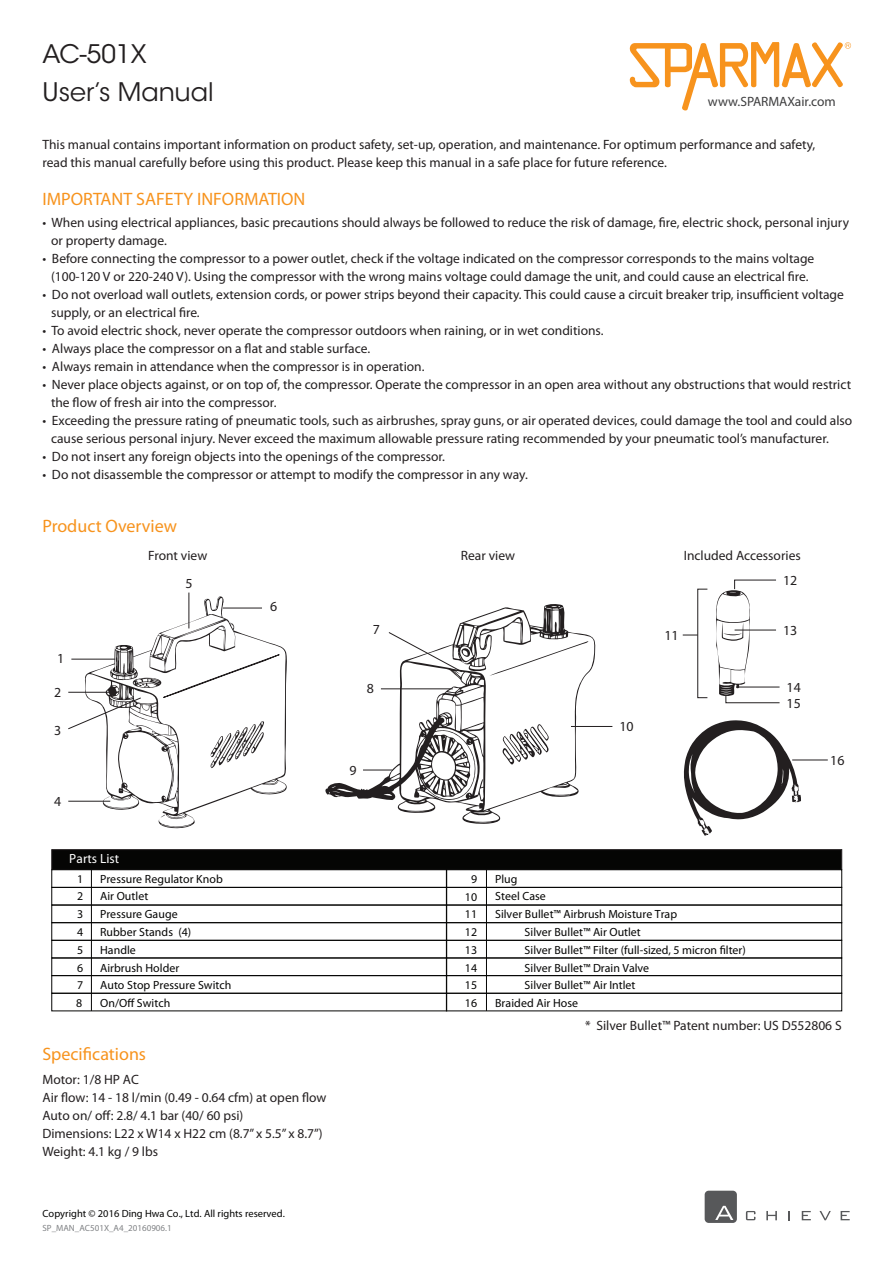
<style>
.page{position:relative;width:893px;height:1263px;background:#fff}
.page>*{position:absolute;margin:0;border:0;box-sizing:border-box;transform-origin:0 0}
.t1{font:25.35px/38.1px "ITC Avant Garde Std";color:#231f20}
.t2{font:18px "Myriad Pro";color:#f7931d}
.t3{font:13.8px/16.4px "Myriad Pro";color:#231f20}
.t4{font:13.5px/18px "Myriad Pro";color:#231f20}
.t5{font:13.5px "Myriad Pro";color:#3e3e3f}
.t6{font:13.35px "Myriad Pro";letter-spacing:.005em;color:#fff}
.t7{font:11.85px/17.7px "Myriad Pro";letter-spacing:.005em;color:#050504;text-align:center}
.t8{font:10.5px "Myriad Pro";color:#050504}
.t9{font:9px "Myriad Pro";color:#808285}
</style>
<div class="page">
<svg style="left:629px;top:42px;width:222px;height:69px"></svg>
<svg style="left:705px;top:1191px;width:32px;height:32px"></svg>
<svg style="left:746px;top:1211px;width:9px;height:9px"></svg>
<svg style="left:766px;top:1211px;width:11px;height:9px"></svg>
<svg style="left:788px;top:1211px;width:2px;height:9px"></svg>
<svg style="left:802px;top:1211px;width:9px;height:9px"></svg>
<svg style="left:819px;top:1211px;width:12px;height:9px"></svg>
<svg style="left:841px;top:1211px;width:9px;height:9px"></svg>
<svg style="left:325px;top:604px;width:271px;height:220px"></svg>
<svg style="left:84px;top:595px;width:203px;height:234px"></svg>
<svg style="left:683px;top:720px;width:118px;height:116px"></svg>
<svg style="left:68px;top:654px;width:212px;height:114px"></svg>
<hr style="left:68px;top:692px;width:41px;height:1px;background:#231f20">
<hr style="left:71px;top:659px;width:44px;height:1px;background:#231f20">
<hr style="left:189px;top:592px;width:1px;height:36px;background:#231f20">
<hr style="left:223px;top:608px;width:39px;height:1px;background:#231f20">
<hr style="left:68px;top:801px;width:42px;height:1px;background:#231f20">
<svg style="left:382px;top:605px;width:206px;height:218px"></svg>
<hr style="left:381px;top:688px;width:72px;height:1px;background:#231f20">
<hr style="left:363px;top:770px;width:30px;height:1px;background:#231f20">
<hr style="left:571px;top:726px;width:41px;height:1px;background:#231f20">
<hr style="left:792px;top:760px;width:36px;height:1px;background:#231f20">
<svg style="left:683px;top:635px;width:14px;height:1px"></svg>
<div style="left:697px;top:589px;width:11px;height:109px;border:1px solid #231f20"></div>
<svg style="left:716px;top:579px;width:64px;height:124px"></svg>
<div style="left:51px;top:849px;width:791px;height:21px;background:#050504;border:1px solid #231f20"></div>
<div style="left:52px;top:869px;width:395px;height:18px;border:1px solid #050504"></div>
<div style="left:52px;top:887px;width:395px;height:18px;border:1px solid #050504"></div>
<div style="left:52px;top:905px;width:395px;height:18px;border:1px solid #050504"></div>
<div style="left:52px;top:922px;width:395px;height:18px;border:1px solid #050504"></div>
<div style="left:52px;top:940px;width:395px;height:18px;border:1px solid #050504"></div>
<div style="left:52px;top:975px;width:395px;height:18px;border:1px solid #050504"></div>
<div style="left:52px;top:993px;width:395px;height:18px;border:1px solid #050504"></div>
<hr style="left:91px;top:870px;width:1px;height:141px;background:#050504">
<div style="left:446px;top:869px;width:396px;height:18px;border:1px solid #050504"></div>
<div style="left:446px;top:887px;width:396px;height:18px;border:1px solid #050504"></div>
<div style="left:446px;top:905px;width:396px;height:18px;border:1px solid #050504"></div>
<div style="left:446px;top:922px;width:396px;height:18px;border:1px solid #050504"></div>
<div style="left:446px;top:940px;width:396px;height:18px;border:1px solid #050504"></div>
<div style="left:446px;top:975px;width:396px;height:18px;border:1px solid #050504"></div>
<div style="left:446px;top:993px;width:396px;height:18px;border:1px solid #050504"></div>
<hr style="left:486px;top:870px;width:1px;height:141px;background:#050504">
<h1 class="t1" style="left:43px;top:35px;width:173px">AC-501X<br>User’s Manual</h1>
<p class="t5" style="left:708px;top:94px;width:129px">www.SPARMAXair.com</p>
<p class="t4" style="left:42px;top:136px;width:774px">This manual contains important information on product safety, set-up, operation, and maintenance. For optimum performance and safety, read this manual carefully before using this product. Please keep this manual in a safe place for future reference.</p>
<h2 class="t2" style="left:42px;top:189px;width:265px">IMPORTANT SAFETY INFORMATION</h2>
<p class="t4" style="left:51px;top:213px;width:799px;text-indent:-9px">• When using electrical appliances, basic precautions should always be followed to reduce the risk of damage, fire, electric shock, personal injury or property damage.</p>
<p class="t4" style="left:42px;top:249px;width:773px;text-align:center">• Before connecting the compressor to a power outlet, check if the voltage indicated on the compressor corresponds to the mains voltage (100-120 V or 220-240 V). Using the compressor with the wrong mains voltage could damage the unit, and could cause an electrical fire.</p>
<p class="t4" style="left:51px;top:285px;width:794px;text-indent:-9px">• Do not overload wall outlets, extension cords, or power strips beyond their capacity. This could cause a circuit breaker trip, insufficient voltage supply, or an electrical fire.</p>
<p class="t4" style="left:42px;top:321px;width:563px">• To avoid electric shock, never operate the compressor outdoors when raining, or in wet conditions.</p>
<p class="t4" style="left:42px;top:339px;width:329px">• Always place the compressor on a flat and stable surface.</p>
<p class="t4" style="left:42px;top:357px;width:384px">• Always remain in attendance when the compressor is in operation.</p>
<p class="t4" style="left:51px;top:375px;width:802px;text-indent:-9px">• Never place objects against, or on top of, the compressor. Operate the compressor in an open area without any obstructions that would restrict the flow of fresh air into the compressor.</p>
<p class="t4" style="left:51px;top:411px;width:803px;text-indent:-9px">• Exceeding the pressure rating of pneumatic tools, such as airbrushes, spray guns, or air operated devices, could damage the tool and could also cause serious personal injury. Never exceed the maximum allowable pressure rating recommended by your pneumatic tool’s manufacturer.</p>
<p class="t4" style="left:42px;top:447px;width:404px">• Do not insert any foreign objects into the openings of the compressor.</p>
<p class="t4" style="left:42px;top:465px;width:487px">• Do not disassemble the compressor or attempt to modify the compressor in any way.</p>
<h2 class="t2" style="left:42px;top:516px;width:136px">Product Overview</h2>
<p class="t4" style="left:148px;top:547px;width:61px">Front view</p>
<p class="t4" style="left:461px;top:547px;width:56px">Rear view</p>
<p class="t4" style="left:684px;top:547px;width:119px">Included Accessories</p>
<p class="t3" style="left:185px;top:576px;width:9px">5</p>
<p class="t3" style="left:57px;top:650px;width:9px">1</p>
<p class="t3" style="left:54px;top:684px;width:9px">2</p>
<p class="t3" style="left:54px;top:722px;width:9px">3</p>
<p class="t3" style="left:54px;top:793px;width:9px">4</p>
<p class="t6" style="left:69px;top:852px;width:52px">Parts List</p>
<p class="t7" style="left:77px;top:870px;width:8px">1</p>
<p class="t7" style="left:100px;top:870px;width:124px">Pressure Regulator Knob</p>
<p class="t7" style="left:77px;top:888px;width:8px">2</p>
<p class="t7" style="left:100px;top:888px;width:50px">Air Outlet</p>
<p class="t7" style="left:77px;top:906px;width:8px">3</p>
<p class="t7" style="left:100px;top:906px;width:79px">Pressure Gauge</p>
<p class="t7" style="left:77px;top:923px;width:8px">4</p>
<p class="t7" style="left:100px;top:923px;width:93px">Rubber Stands (4)</p>
<p class="t7" style="left:77px;top:941px;width:8px">5</p>
<p class="t7" style="left:100px;top:941px;width:37px">Handle</p>
<p class="t7" style="left:77px;top:959px;width:8px">6</p>
<p class="t7" style="left:100px;top:959px;width:81px">Airbrush Holder</p>
<p class="t7" style="left:77px;top:977px;width:8px">7</p>
<p class="t7" style="left:100px;top:977px;width:133px">Auto Stop Pressure Switch</p>
<p class="t7" style="left:76px;top:994px;width:8px">8</p>
<p class="t7" style="left:100px;top:994px;width:72px">On/Off Switch</p>
<p class="t3" style="left:270px;top:599px;width:9px">6</p>
<h2 class="t2" style="left:42px;top:1044px;width:105px">Specifications</h2>
<p class="t4" style="left:42px;top:1071px;width:285px">Motor: 1/8 HP AC<br>Air flow: 14 - 18 l/min (0.49 - 0.64 cfm) at open flow Auto on/ off: 2.8/ 4.1 bar (40/ 60 psi)<br>Dimensions: L22 x W14 x H22 cm (8.7” x 5.5” x 8.7”)<br>Weight: 4.1 kg / 9 lbs</p>
<p class="t8" style="left:43px;top:1208px;width:244px">Copyright © 2016 Ding Hwa Co., Ltd. All rights reserved.</p>
<p class="t9" style="left:43px;top:1223px;width:131px">SP_MAN_AC501X_A4_20160906.1</p>
<p class="t3" style="left:373px;top:621px;width:9px">7</p>
<p class="t3" style="left:367px;top:680px;width:9px">8</p>
<p class="t3" style="left:350px;top:763px;width:9px">9</p>
<p class="t3" style="left:664px;top:627px;width:16px">11</p>
<p class="t3" style="left:619px;top:719px;width:16px">10</p>
<p class="t3" style="left:783px;top:572px;width:16px">12</p>
<p class="t3" style="left:783px;top:622px;width:16px">13</p>
<p class="t3" style="left:787px;top:679px;width:16px">14<br>15</p>
<p class="t3" style="left:830px;top:752px;width:16px">16</p>
<p class="t7" style="left:465px;top:870px;width:14px">9<br>10<br>11</p>
<p class="t7" style="left:465px;top:923px;width:14px;text-align:justify">12<br>13<br>14<br>15<br>16</p>
<p class="t7" style="left:495px;top:870px;width:24px">Plug</p>
<p class="t7" style="left:495px;top:888px;width:52px">Steel Case</p>
<p class="t7" style="left:495px;top:906px;width:183px">Silver Bullet™ Airbrush Moisture Trap</p>
<p class="t7" style="left:525px;top:923px;width:118px">Silver Bullet™ Air Outlet</p>
<p class="t7" style="left:525px;top:941px;width:223px">Silver Bullet™ Filter (full-sized, 5 micron filter)</p>
<p class="t7" style="left:525px;top:959px;width:126px">Silver Bullet™ Drain Valve</p>
<p class="t7" style="left:525px;top:977px;width:112px">Silver Bullet™ Air Intlet</p>
<p class="t7" style="left:495px;top:994px;width:85px">Braided Air Hose</p>
<p class="t4" style="left:585px;top:1017px;width:258px">* Silver Bullet™ Patent number: US D552806 S</p>
</div>
